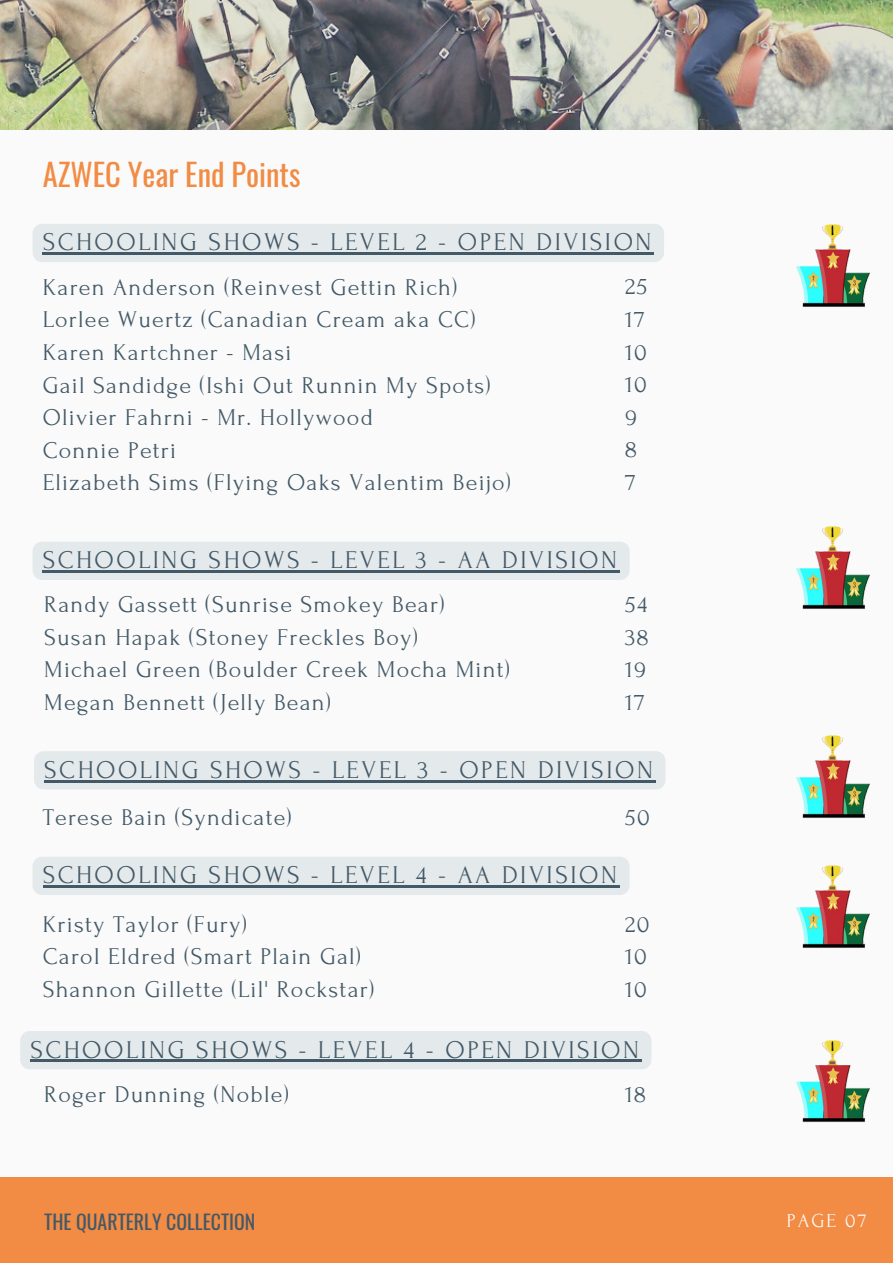
<style>
.page{position:relative;width:893px;height:1264px;background:#fff}
.page>*{position:absolute;margin:0;border:0;box-sizing:border-box;transform-origin:0 0}
.t1{font:30.45px "Oswald";color:#f28b43}
.t2{font:25.5px "Forum";letter-spacing:.1em;color:#435967}
.t3{font:24px "Forum";letter-spacing:.05em;color:#435967}
.t4{font:19.8px "Oswald";color:#435967}
.t5{font:19.8px "Forum";letter-spacing:.1em;color:#fafafa}
</style>
<div class="page">
<div style="left:0;top:0;width:892px;height:1262px;background:#fafafa"></div>
<div style="left:0;top:1176px;width:892px;height:86px;background:#f28b43"></div>
<img style="left:0;top:0;width:892px;height:129px">
<img style="left:796px;top:224px;width:74px;height:83px">
<div style="left:33px;top:224px;width:631px;height:38px;background:#e4e9ec;border-radius:10px"></div>
<hr style="left:43px;top:252px;width:611px;height:3px;background:#435967">
<div style="left:33px;top:541px;width:596px;height:39px;background:#e4e9ec;border-radius:10px"></div>
<hr style="left:43px;top:570px;width:576px;height:2px;background:#435967">
<div style="left:34px;top:751px;width:631px;height:38px;background:#e4e9ec;border-radius:10px"></div>
<hr style="left:44px;top:780px;width:611px;height:2px;background:#435967">
<div style="left:33px;top:856px;width:596px;height:39px;background:#e4e9ec;border-radius:10px"></div>
<hr style="left:43px;top:885px;width:576px;height:2px;background:#435967">
<div style="left:20px;top:1031px;width:631px;height:38px;background:#e4e9ec;border-radius:10px"></div>
<hr style="left:30px;top:1059px;width:611px;height:2px;background:#435967">
<img style="left:796px;top:865px;width:74px;height:83px">
<img style="left:796px;top:735px;width:74px;height:83px">
<img style="left:796px;top:526px;width:74px;height:83px">
<img style="left:796px;top:1040px;width:74px;height:82px">
<p class="t1" style="left:43px;top:151px;width:259px">AZWEC Year End Points</p>
<p class="t2" style="left:43px;top:228px;width:610px">SCHOOLING SHOWS - LEVEL 2 - OPEN DIVISION</p>
<p class="t3" style="left:43px;top:274px;width:416px">Karen Anderson (Reinvest Gettin Rich)</p>
<p class="t3" style="left:43px;top:307px;width:434px">Lorlee Wuertz (Canadian Cream aka CC)</p>
<p class="t3" style="left:43px;top:339px;width:250px">Karen Kartchner - Masi</p>
<p class="t3" style="left:43px;top:372px;width:449px">Gail Sandidge (Ishi Out Runnin My Spots)</p>
<p class="t3" style="left:43px;top:404px;width:332px">Olivier Fahrni - Mr. Hollywood</p>
<p class="t3" style="left:43px;top:437px;width:135px">Connie Petri</p>
<p class="t3" style="left:43px;top:470px;width:470px">Elizabeth Sims (Flying Oaks Valentim Beijo)</p>
<p class="t3" style="left:625px;top:274px;width:24px">25</p>
<p class="t3" style="left:625px;top:306px;width:21px">17</p>
<p class="t3" style="left:625px;top:339px;width:23px">10</p>
<p class="t3" style="left:625px;top:371px;width:23px">10</p>
<p class="t3" style="left:625px;top:404px;width:13px">9</p>
<p class="t3" style="left:625px;top:437px;width:14px">8</p>
<p class="t3" style="left:625px;top:469px;width:12px">7</p>
<p class="t2" style="left:43px;top:546px;width:576px">SCHOOLING SHOWS - LEVEL 3 - AA DIVISION</p>
<p class="t3" style="left:44px;top:591px;width:402px">Randy Gassett (Sunrise Smokey Bear)</p>
<p class="t3" style="left:44px;top:624px;width:375px">Susan Hapak (Stoney Freckles Boy)</p>
<p class="t3" style="left:44px;top:657px;width:467px">Michael Green (Boulder Creek Mocha Mint)</p>
<p class="t3" style="left:44px;top:689px;width:288px">Megan Bennett (Jelly Bean)</p>
<p class="t3" style="left:625px;top:591px;width:23px">54</p>
<p class="t3" style="left:625px;top:624px;width:25px">38</p>
<p class="t3" style="left:625px;top:657px;width:22px">19</p>
<p class="t3" style="left:625px;top:689px;width:21px">17</p>
<p class="t2" style="left:44px;top:755px;width:610px">SCHOOLING SHOWS - LEVEL 3 - OPEN DIVISION</p>
<p class="t3" style="left:43px;top:804px;width:250px">Terese Bain (Syndicate)</p>
<p class="t3" style="left:625px;top:804px;width:26px">50</p>
<p class="t2" style="left:43px;top:861px;width:575px">SCHOOLING SHOWS - LEVEL 4 - AA DIVISION</p>
<p class="t3" style="left:43px;top:911px;width:206px">Kristy Taylor (Fury)</p>
<p class="t3" style="left:43px;top:943px;width:320px">Carol Eldred (Smart Plain Gal)</p>
<p class="t3" style="left:43px;top:976px;width:333px">Shannon Gillette (Lil' Rockstar)</p>
<p class="t3" style="left:625px;top:911px;width:26px">20</p>
<p class="t3" style="left:625px;top:943px;width:23px">10</p>
<p class="t3" style="left:625px;top:976px;width:23px">10</p>
<p class="t2" style="left:30px;top:1035px;width:610px">SCHOOLING SHOWS - LEVEL 4 - OPEN DIVISION</p>
<p class="t3" style="left:44px;top:1081px;width:246px">Roger Dunning (Noble)</p>
<p class="t3" style="left:625px;top:1081px;width:23px">18</p>
<p class="t4" style="left:44px;top:1205px;width:212px">THE QUARTERLY COLLECTION</p>
<p class="t5" style="left:786px;top:1209px;width:81px">PAGE 07</p>
</div>
